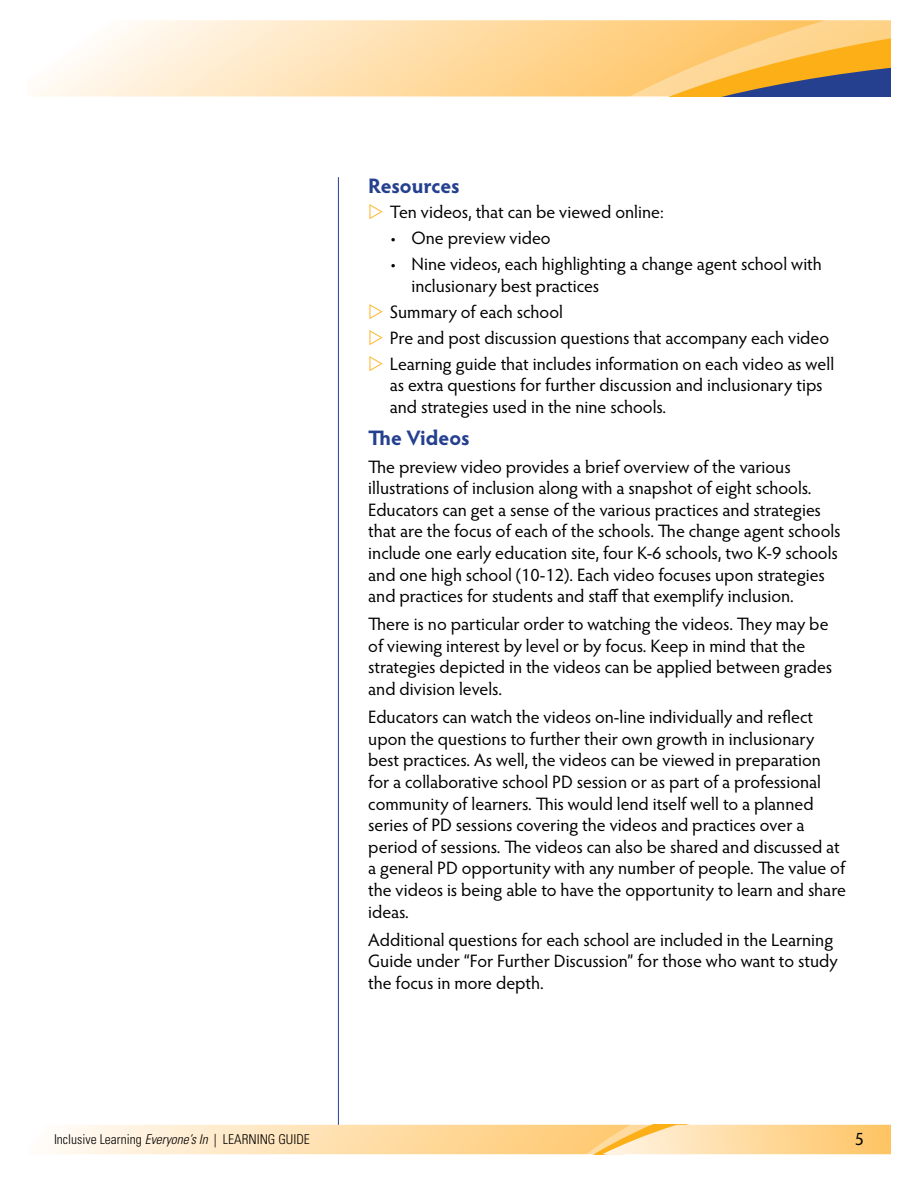
<style>
.page{position:relative;width:918px;height:1188px;background:#fff}
.page>*{position:absolute;margin:0;border:0;box-sizing:border-box;transform-origin:0 0}
.t1{font:700 21px "Hypatia Sans Pro";letter-spacing:-.005em;color:#25408f}
.t2{font:18px/21.6px "Hypatia Sans Pro";color:#000}
.t3{font:300 condensed 13.5px "Univers LT Std";color:#000}
.s1{font-style:italic}
</style>
<div class="page">
<svg style="left:47px;top:1125px;width:844px;height:29px;background:#fedda8"></svg>
<svg style="left:31px;top:20px;width:434px;height:76px"></svg>
<svg style="left:465px;top:20px;width:426px;height:76px;background:#ecc178"></svg>
<hr style="left:338px;top:177px;width:1px;height:948px;background:#25408f">
<p class="t1" style="left:368px;top:170px;width:93px">Resources</p>
<p class="t2" style="left:390px;top:201px;width:275px">Ten videos, that can be viewed online:</p>
<p class="t2" style="left:390px;top:227px;width:162px">• One preview video</p>
<p class="t2" style="left:411px;top:253px;width:412px;text-indent:-22px">• Nine videos, each highlighting a change agent school with inclusionary best practices</p>
<p class="t2" style="left:390px;top:298px;width:446px;line-height:26px">Summary of each school<br>Pre and post discussion questions that accompany each video<br>Learning guide that includes information on each video as well</p>
<p class="t2" style="left:390px;top:374px;width:434px">as extra questions for further discussion and inclusionary tips and strategies used in the nine schools.</p>
<p class="t1" style="left:368px;top:422px;width:103px">The Videos</p>
<p class="t2" style="left:368px;top:455px;width:474px">The preview video provides a brief overview of the various illustrations of inclusion along with a snapshot of eight schools.<br>Educators can get a sense of the various practices and strategies that are the focus of each of the schools. The change agent schools include one early education site, four K-6 schools, two K-9 schools and one high school (10-12). Each video focuses upon strategies and practices for students and staff that exemplify inclusion.</p>
<p class="t2" style="left:368px;top:613px;width:465px">There is no particular order to watching the videos. They may be of viewing interest by level or by focus. Keep in mind that the strategies depicted in the videos can be applied between grades and division levels.</p>
<p class="t2" style="left:368px;top:706px;width:479px">Educators can watch the videos on-line individually and reflect upon the questions to further their own growth in inclusionary best practices. As well, the videos can be viewed in preparation for a collaborative school PD session or as part of a professional community of learners. This would lend itself well to a planned series of PD sessions covering the videos and practices over a period of sessions. The videos can also be shared and discussed at a general PD opportunity with any number of people. The value of the videos is being able to have the opportunity to learn and share ideas.</p>
<p class="t2" style="left:368px;top:928px;width:471px">Additional questions for each school are included in the Learning<br>Guide under “For Further Discussion” for those who want to study the focus in more depth.</p>
<p class="t3" style="left:54px;top:1131px;width:257px">Inclusive Learning <span class="s1">Everyone’s In</span> | LEARNING GUIDE</p>
<p class="t2" style="left:855px;top:1127px;width:11px">5</p>
</div>
